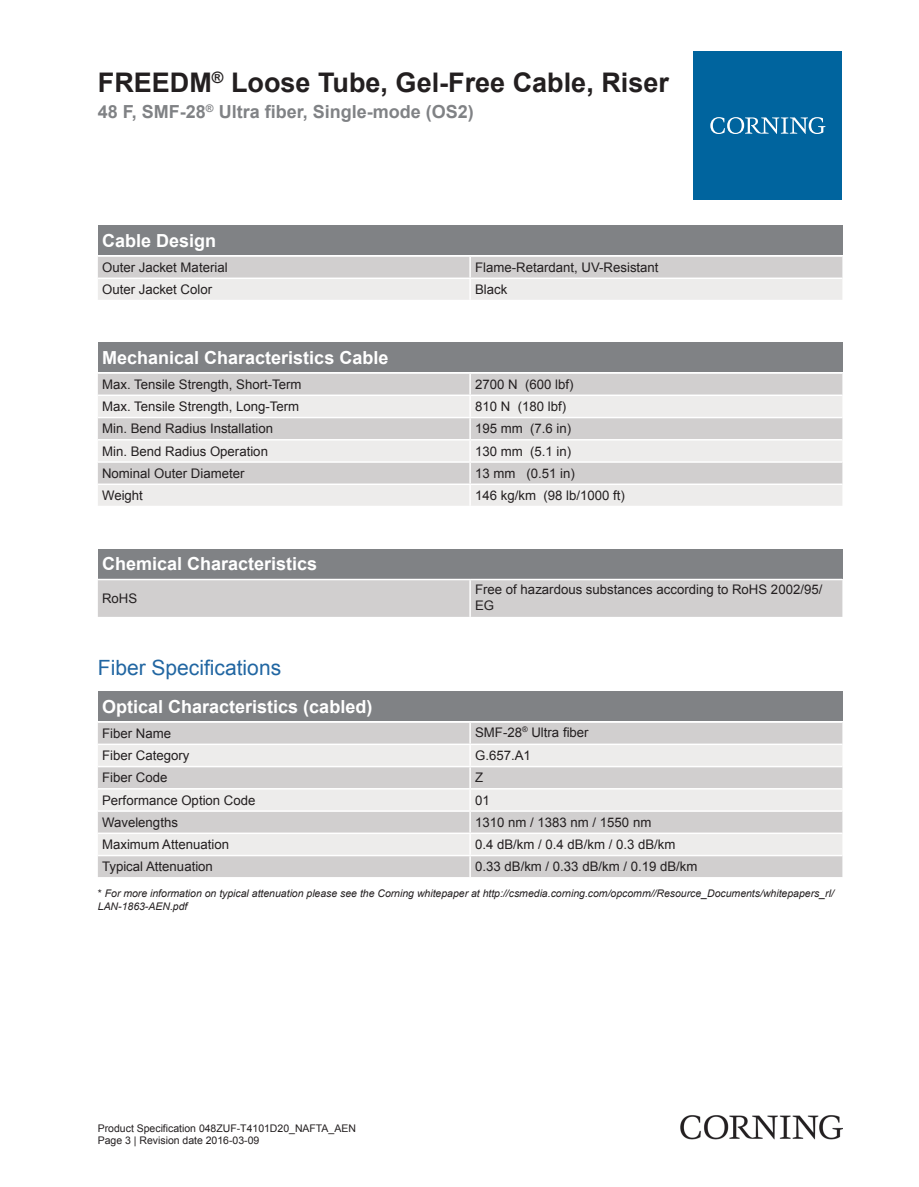
<style>
.page{position:relative;width:919px;height:1187px;background:#fff}
.page>*{position:absolute;margin:0;border:0;box-sizing:border-box;transform-origin:0 0}
.t1{font:700 27px "Arial";color:#231f20}
.t2{font:21px "Arial";color:#2166a2}
.t3{font:700 18px "Arial";color:#fff}
.t4{font:700 18px "Arial";color:#808285}
.t5{font:13.2px/15.9px "Arial";color:#231f20}
.t6{font:italic 10.5px/12.6px "Arial";color:#231f20}
.t7{font:10.5px/12.6px "Arial";color:#231f20}
.s1{font-style:normal}
</style>
<div class="page">
<div style="left:98px;top:225px;width:744px;height:30px;background:#808285"></div>
<svg style="left:98px;top:257px;width:744px;height:43px;background:#dfdddd"></svg>
<hr style="left:469px;top:257px;width:2px;height:20px;background:#fff">
<hr style="left:469px;top:279px;width:2px;height:21px;background:#fff">
<hr style="left:98px;top:277px;width:372px;height:2px;background:#fff">
<hr style="left:470px;top:277px;width:372px;height:2px;background:#fff">
<div style="left:98px;top:342px;width:744px;height:30px;background:#808285"></div>
<div style="left:98px;top:374px;width:744px;height:20px;background:#d1cfcf"></div>
<svg style="left:98px;top:396px;width:744px;height:109px;background:#e2e0e0"></svg>
<hr style="left:469px;top:374px;width:2px;height:20px;background:#fff">
<hr style="left:469px;top:396px;width:2px;height:21px;background:#fff">
<hr style="left:469px;top:418px;width:2px;height:21px;background:#fff">
<hr style="left:469px;top:440px;width:2px;height:21px;background:#fff">
<hr style="left:469px;top:463px;width:2px;height:20px;background:#fff">
<hr style="left:469px;top:485px;width:2px;height:20px;background:#fff">
<hr style="left:98px;top:417px;width:372px;height:1px;background:#fff">
<hr style="left:470px;top:417px;width:372px;height:1px;background:#fff">
<hr style="left:98px;top:439px;width:372px;height:1px;background:#fff">
<hr style="left:470px;top:439px;width:372px;height:1px;background:#fff">
<hr style="left:98px;top:461px;width:372px;height:2px;background:#fff">
<hr style="left:470px;top:461px;width:372px;height:2px;background:#fff">
<hr style="left:98px;top:483px;width:372px;height:2px;background:#fff">
<hr style="left:470px;top:483px;width:372px;height:2px;background:#fff">
<div style="left:98px;top:549px;width:744px;height:29px;background:#808285"></div>
<div style="left:98px;top:580px;width:744px;height:37px;background:#d1cfcf"></div>
<hr style="left:469px;top:580px;width:2px;height:37px;background:#fff">
<div style="left:98px;top:691px;width:744px;height:30px;background:#808285"></div>
<div style="left:98px;top:723px;width:744px;height:154px;background:#d1cfcf"></div>
<svg style="left:98px;top:745px;width:744px;height:109px;background:#e2e0e0"></svg>
<hr style="left:469px;top:722px;width:2px;height:21px;background:#fff">
<hr style="left:469px;top:745px;width:2px;height:20px;background:#fff">
<hr style="left:469px;top:767px;width:2px;height:21px;background:#fff">
<hr style="left:469px;top:789px;width:2px;height:21px;background:#fff">
<hr style="left:469px;top:811px;width:2px;height:21px;background:#fff">
<hr style="left:469px;top:834px;width:2px;height:20px;background:#fff">
<hr style="left:469px;top:856px;width:2px;height:21px;background:#fff">
<hr style="left:98px;top:743px;width:372px;height:2px;background:#fff">
<hr style="left:470px;top:743px;width:372px;height:2px;background:#fff">
<hr style="left:98px;top:765px;width:372px;height:2px;background:#fff">
<hr style="left:470px;top:765px;width:372px;height:2px;background:#fff">
<hr style="left:98px;top:788px;width:372px;height:1px;background:#fff">
<hr style="left:470px;top:788px;width:372px;height:1px;background:#fff">
<hr style="left:98px;top:810px;width:372px;height:1px;background:#fff">
<hr style="left:470px;top:810px;width:372px;height:1px;background:#fff">
<hr style="left:98px;top:832px;width:372px;height:2px;background:#fff">
<hr style="left:470px;top:832px;width:372px;height:2px;background:#fff">
<hr style="left:98px;top:854px;width:372px;height:2px;background:#fff">
<hr style="left:470px;top:854px;width:372px;height:2px;background:#fff">
<div style="left:693px;top:51px;width:149px;height:149px;background:#00649e"></div>
<svg style="left:710px;top:117px;width:115px;height:17px"></svg>
<img style="left:680px;top:1115px;width:162px;height:24px">
<h1 class="t1" style="left:98px;top:64px;width:572px">FREEDM<sup>®</sup> Loose Tube, Gel-Free Cable, Riser</h1>
<h3 class="t4" style="left:98px;top:100px;width:377px">48 F, SMF-28<sup>®</sup> Ultra fiber, Single-mode (OS2)</h3>
<h3 class="t3" style="left:102px;top:228px;width:116px">Cable Design</h3>
<p class="t5" style="left:102px;top:259px;width:127px">Outer Jacket Material</p>
<p class="t5" style="left:475px;top:259px;width:185px">Flame-Retardant, UV-Resistant</p>
<p class="t5" style="left:102px;top:282px;width:112px">Outer Jacket Color</p>
<p class="t5" style="left:475px;top:282px;width:34px">Black</p>
<h3 class="t3" style="left:102px;top:345px;width:288px">Mechanical Characteristics Cable</h3>
<p class="t5" style="left:102px;top:376px;width:201px">Max. Tensile Strength, Short-Term</p>
<p class="t5" style="left:475px;top:376px;width:100px">2700 N (600 lbf)</p>
<p class="t5" style="left:102px;top:398px;width:199px">Max. Tensile Strength, Long-Term</p>
<p class="t5" style="left:475px;top:398px;width:92px">810 N (180 lbf)</p>
<p class="t5" style="left:102px;top:421px;width:172px">Min. Bend Radius Installation</p>
<p class="t5" style="left:475px;top:421px;width:98px">195 mm (7.6 in)</p>
<p class="t5" style="left:102px;top:443px;width:167px">Min. Bend Radius Operation</p>
<p class="t5" style="left:475px;top:443px;width:98px">130 mm (5.1 in)</p>
<p class="t5" style="left:102px;top:465px;width:144px">Nominal Outer Diameter</p>
<p class="t5" style="left:475px;top:465px;width:101px">13 mm (0.51 in)</p>
<p class="t5" style="left:102px;top:487px;width:42px">Weight</p>
<p class="t5" style="left:475px;top:487px;width:151px">146 kg/km (98 lb/1000 ft)</p>
<h3 class="t3" style="left:102px;top:552px;width:217px">Chemical Characteristics</h3>
<p class="t5" style="left:102px;top:591px;width:37px">RoHS</p>
<p class="t5" style="left:475px;top:581px;width:349px">Free of hazardous substances according to RoHS 2002/95/<br>EG</p>
<h2 class="t2" style="left:98px;top:653px;width:185px">Fiber Specifications</h2>
<h3 class="t3" style="left:102px;top:694px;width:272px">Optical Characteristics (cabled)</h3>
<p class="t5" style="left:102px;top:725px;width:70px">Fiber Name</p>
<p class="t5" style="left:475px;top:724px;width:115px">SMF-28<sup>®</sup> Ultra fiber</p>
<p class="t5" style="left:102px;top:747px;width:89px">Fiber Category</p>
<p class="t5" style="left:475px;top:747px;width:57px">G.657.A1</p>
<p class="t5" style="left:102px;top:770px;width:67px">Fiber Code</p>
<p class="t5" style="left:475px;top:770px;width:10px">Z</p>
<p class="t5" style="left:102px;top:792px;width:155px">Performance Option Code</p>
<p class="t5" style="left:475px;top:792px;width:16px">01</p>
<p class="t5" style="left:102px;top:814px;width:77px">Wavelengths</p>
<p class="t5" style="left:475px;top:814px;width:178px">1310 nm / 1383 nm / 1550 nm</p>
<p class="t5" style="left:102px;top:836px;width:128px">Maximum Attenuation</p>
<p class="t5" style="left:475px;top:836px;width:202px">0.4 dB/km / 0.4 dB/km / 0.3 dB/km</p>
<p class="t5" style="left:102px;top:858px;width:112px">Typical Attenuation</p>
<p class="t5" style="left:475px;top:858px;width:224px">0.33 dB/km / 0.33 dB/km / 0.19 dB/km</p>
<p class="t6" style="left:98px;top:887px;width:737px"><span class="s1">*</span> For more information on typical attenuation please see the Corning whitepaper at http://csmedia.corning.com/opcomm//Resource_Documents/whitepapers_rl/<br>LAN-1863-AEN.pdf</p>
<p class="t7" style="left:98px;top:1121px;width:259px">Product Specification 048ZUF-T4101D20_NAFTA_AEN<br>Page 3 | Revision date 2016-03-09</p>
</div>
